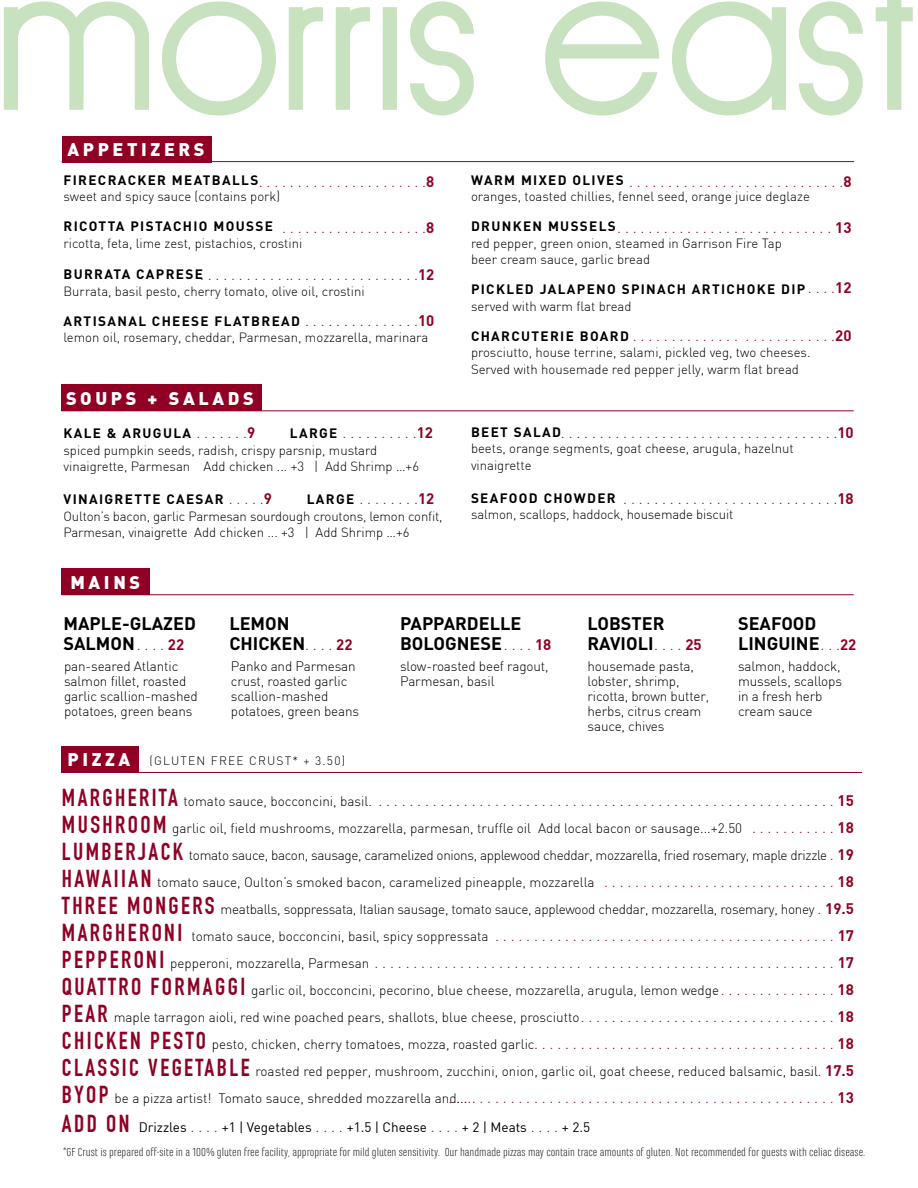
<style>
.page{position:relative;width:918px;height:1188px;background:#fff}
.page>*{position:absolute;margin:0;border:0;box-sizing:border-box;transform-origin:0 0}
.t1{font:700 18px/19.5px "DIN";color:#000}
.t2{font:900 18px "DIN";letter-spacing:.2em;color:#fff}
.t3{font:300 15px/27px "DIN";color:#8f0024;text-align:right}
.t4{font:300 13.5px/15px "DIN";letter-spacing:-.01em;color:#000}
.t5{font:700 13.5px "DIN";letter-spacing:.1em;color:#000}
.t6{font:13.5px "DIN";color:#000}
.t7{font:300 13.2px/16.5px "DIN";color:#000}
.t8{font:300 12px "Marianina FY";color:#000}
.t9{font:300 12px "DIN";letter-spacing:.1em;color:#000}
.s1{font-weight:700}
.s2{font-weight:300;font-size:15px;color:#8f0024}
.s3{font-size:15px;color:#8f0024}
.s4{font-weight:700;font-size:13.5px;color:#000}
.s5{font-family:"DIN Condensed";font-weight:700;font-size:24px;color:#8f0024}
</style>
<div class="page">
<svg style="left:4px;top:1px;width:145px;height:109px"></svg>
<svg style="left:162px;top:1px;width:114px;height:114px"></svg>
<svg style="left:289px;top:7px;width:34px;height:103px"></svg>
<svg style="left:336px;top:7px;width:34px;height:103px"></svg>
<svg style="left:383px;top:7px;width:14px;height:103px"></svg>
<svg style="left:410px;top:1px;width:64px;height:114px"></svg>
<svg style="left:545px;top:1px;width:114px;height:114px"></svg>
<svg style="left:672px;top:1px;width:114px;height:114px"></svg>
<svg style="left:799px;top:1px;width:64px;height:114px"></svg>
<svg style="left:876px;top:0;width:37px;height:110px"></svg>
<hr style="left:62px;top:161px;width:792px;height:1px;background:#8f0024">
<hr style="left:62px;top:410px;width:792px;height:1px;background:#8f0024">
<hr style="left:62px;top:772px;width:800px;height:1px;background:#8f0024">
<div style="left:62px;top:746px;width:77px;height:26px;background:#8f0024"></div>
<div style="left:62px;top:385px;width:200px;height:26px;background:#8f0024"></div>
<hr style="left:62px;top:594px;width:792px;height:1px;background:#8f0024">
<div style="left:62px;top:569px;width:88px;height:26px;background:#8f0024"></div>
<div style="left:62px;top:136px;width:150px;height:27px;background:#8f0024"></div>
<h1 class="t2" style="left:68px;top:140px;width:139px">APPETIZERS</h1>
<p class="t5" style="left:64px;top:171px;width:196px">FIRECRACKER MEATBALLS</p>
<p class="t7" style="left:64px;top:189px;width:218px">sweet and spicy sauce (contains pork)</p>
<p class="t5" style="left:63px;top:218px;width:211px">RICOTTA PISTACHIO MOUSSE</p>
<p class="t7" style="left:64px;top:235px;width:240px">ricotta, feta, lime zest, pistachios, crostini</p>
<p class="t5" style="left:64px;top:266px;width:141px">BURRATA CAPRESE</p>
<p class="t7" style="left:64px;top:283px;width:303px">Burrata, basil pesto, cherry tomato, olive oil, crostini</p>
<p class="t5" style="left:64px;top:312px;width:238px">ARTISANAL CHEESE FLATBREAD</p>
<p class="t7" style="left:64px;top:330px;width:366px">lemon oil, rosemary, cheddar, Parmesan, mozzarella, marinara</p>
<p class="t3" style="left:259px;top:168px;width:177px">. . . . . . . . . . . . . . . . . . . . . .<span class="s1">8</span></p>
<p class="t3" style="left:282px;top:215px;width:154px">. . . . . . . . . . . . . . . . . . .<span class="s1">8</span></p>
<p class="t3" style="left:200px;top:261px;width:236px">. . . . . . . . . . . .. . . . . . . . . . . . . . . . .<span class="s1">12</span></p>
<p class="t3" style="left:305px;top:308px;width:131px">. . . . . . . . . . . . . . .<span class="s1">10</span></p>
<h1 class="t2" style="left:66px;top:389px;width:189px">SOUPS + SALADS</h1>
<p class="t5" style="left:64px;top:424px;width:193px">KALE &amp; ARUGULA <span class="s2">. . . . . . .</span><span class="s3">9</span></p>
<p class="t3" style="left:290px;top:420px;width:145px"><span class="s4">LARGE</span> . . . . . . . . . .<span class="s1">12</span></p>
<p class="t7" style="left:64px;top:442px;width:357px">spiced pumpkin seeds, radish, crispy parsnip, mustard vinaigrette, Parmesan Add chicken ... +3 | Add Shrimp …+6</p>
<p class="t5" style="left:64px;top:490px;width:210px">VINAIGRETTE CAESAR <span class="s2">. . . . .</span><span class="s3">9</span></p>
<p class="t3" style="left:307px;top:486px;width:129px"><span class="s4">LARGE</span> . . . . . . . .<span class="s1">12</span></p>
<p class="t7" style="left:64px;top:508px;width:381px">Oulton’s bacon, garlic Parmesan sourdough croutons, lemon confit,<br>Parmesan, vinaigrette Add chicken ... +3 | Add Shrimp …+6</p>
<h1 class="t2" style="left:70px;top:573px;width:71px">MAINS</h1>
<p class="t5" style="left:471px;top:171px;width:154px">WARM MIXED OLIVES</p>
<p class="t7" style="left:471px;top:189px;width:340px">oranges, toasted chillies, fennel seed, orange juice deglaze</p>
<p class="t5" style="left:471px;top:218px;width:146px">DRUNKEN MUSSELS</p>
<p class="t7" style="left:471px;top:235px;width:312px">red pepper, green onion, steamed in Garrison Fire Tap beer cream sauce, garlic bread</p>
<p class="t5" style="left:471px;top:281px;width:336px">PICKLED JALAPENO SPINACH ARTICHOKE DIP</p>
<p class="t7" style="left:471px;top:298px;width:162px">served with warm flat bread</p>
<p class="t5" style="left:471px;top:327px;width:159px">CHARCUTERIE BOARD</p>
<p class="t7" style="left:471px;top:345px;width:341px">prosciutto, house terrine, salami, pickled veg, two cheeses.<br>Served with housemade red pepper jelly, warm flat bread</p>
<p class="t3" style="left:629px;top:168px;width:224px">. . . . . . . . . . . . . . . . . . . . . . . . . . . .<span class="s1">8</span></p>
<p class="t3" style="left:617px;top:215px;width:236px">. . . . . . . . . . . . . . . . . . . . . . . . . . . . <span class="s1">13</span></p>
<p class="t3" style="left:808px;top:275px;width:45px">. . . .<span class="s1">12</span></p>
<p class="t3" style="left:633px;top:323px;width:220px">. . . . . . . . . . . . . . . . . . . . . . . . . .<span class="s1">20</span></p>
<p class="t3" style="left:561px;top:419px;width:294px">. . . . . . . . . . . . . . . . . . . . . . . . . . . . . . . . . . . .<span class="s1">10</span></p>
<p class="t5" style="left:471px;top:423px;width:92px">BEET SALAD</p>
<p class="t7" style="left:471px;top:441px;width:324px">beets, orange segments, goat cheese, arugula, hazelnut vinaigrette</p>
<p class="t5" style="left:471px;top:489px;width:146px">SEAFOOD CHOWDER</p>
<p class="t7" style="left:471px;top:507px;width:264px">salmon, scallops, haddock, housemade biscuit</p>
<p class="t3" style="left:623px;top:485px;width:232px">. . . . . . . . . . . . . . . . . . . . . . . . . . . .<span class="s1">18</span></p>
<h1 class="t1" style="left:63px;top:613px;width:134px">MAPLE-GLAZED<br>SALMON</h1>
<h1 class="t1" style="left:400px;top:613px;width:123px">PAPPARDELLE<br>BOLOGNESE</h1>
<p class="t4" style="left:231px;top:659px;width:130px">Panko and Parmesan crust, roasted garlic scallion-mashed potatoes, green beans</p>
<h1 class="t1" style="left:229px;top:613px;width:77px">LEMON<br>CHICKEN</h1>
<p class="t3" style="left:137px;top:632px;width:49px">. . . . <span class="s1">22</span></p>
<p class="t3" style="left:305px;top:632px;width:49px">. . . . <span class="s1">22</span></p>
<p class="t3" style="left:504px;top:632px;width:49px">. . . . <span class="s1">18</span></p>
<p class="t4" style="left:400px;top:659px;width:150px">slow-roasted beef ragout,<br>Parmesan, basil</p>
<p class="t4" style="left:64px;top:659px;width:135px">pan-seared Atlantic salmon fillet, roasted garlic scallion-mashed potatoes, green beans</p>
<h1 class="t2" style="left:68px;top:750px;width:64px">PIZZA</h1>
<p class="t9" style="left:150px;top:754px;width:197px">(GLUTEN FREE CRUST* + 3.50)</p>
<h1 class="t1" style="left:588px;top:613px;width:116px">LOBSTER<br>RAVIOLI<span class="s2">. . . .</span> <span class="s3">25</span></h1>
<p class="t4" style="left:588px;top:659px;width:123px">housemade pasta, lobster, shrimp, ricotta, brown butter, herbs, citrus cream sauce, chives</p>
<h1 class="t1" style="left:738px;top:613px;width:83px">SEAFOOD<br>LINGUINE</h1>
<p class="t4" style="left:738px;top:659px;width:105px">salmon, haddock, mussels, scallops in a fresh herb cream sauce</p>
<p class="t3" style="left:821px;top:631px;width:37px">. . .<span class="s1">22</span></p>
<p class="t4" style="left:62px;top:788px;width:767px;line-height:27px"><span class="s5">MARGHERITA</span> tomato sauce, bocconcini, basil.<br><span class="s5">MUSHROOM</span> garlic oil, field mushrooms, mozzarella, parmesan, truffle oil Add local bacon or sausage...+2.50<br><span class="s5">LUMBERJACK</span> tomato sauce, bacon, sausage, caramelized onions, applewood cheddar, mozzarella, fried rosemary, maple drizzle <span class="s5">HAWAIIAN</span> tomato sauce, Oulton’s smoked bacon, caramelized pineapple, mozzarella<br><span class="s5">THREE MONGERS</span> meatballs, soppressata, Italian sausage, tomato sauce, applewood cheddar, mozzarella, rosemary, honey <span class="s5">MARGHERONI</span> tomato sauce, bocconcini, basil, spicy soppressata<br><span class="s5">PEPPERONI</span> pepperoni, mozzarella, Parmesan<br><span class="s5">QUATTRO FORMAGGI</span> garlic oil, bocconcini, pecorino, blue cheese, mozzarella, arugula, lemon wedge<br><span class="s5">PEAR</span> maple tarragon aioli, red wine poached pears, shallots, blue cheese, prosciutto<br><span class="s5">CHICKEN PESTO</span> pesto, chicken, cherry tomatoes, mozza, roasted garlic<br><span class="s5">CLASSIC VEGETABLE</span> roasted red pepper, mushroom, zucchini, onion, garlic oil, goat cheese, reduced balsamic, basil <span class="s5">BYOP</span> be a pizza artist! Tomato sauce, shredded mozzarella and...<span class="s3">.</span></p>
<p class="t3" style="left:375px;top:788px;width:481px">. . . . . . . . . . . . . . . . . . . . . . . . . . . . . . . . . . . . . . . . . . . . . . . . . . . . . . . . . . . <span class="s1">15 </span>. . . . . . . . . . . <span class="s1">18<br></span>. <span class="s1">19<br></span>. . . . . . . . . . . . . . . . . . . . . . . . . . . . . . <span class="s1">18<br></span>. <span class="s1">19.5<br></span>. . . . . . . . . . . . . . . . . . . . . . . . . . . . . . . . . . . . . . . . . . . . <span class="s1">17<br></span>. . . . . . . . . . . . . . . . . . . . . . . . . . . . . . . . . . . . . . . . . . . . . . . . . . . . . . . . . . . <span class="s1">17 </span>. . . . . . . . . . . . . . . . . <span class="s1">18<br></span>. . . . . . . . . . . . . . . . . . . . . . . . . . . . . . . . . <span class="s1">18<br></span>. . . . . . . . . . . . . . . . . . . . . . . . . . . . . . . . . . . . . . . <span class="s1">18<br></span>. . <span class="s1">17.5<br></span>. . . . . . . . . . . . . . . . . . . . . . . . . . . . . . . . . . . . . . . . . . . . . . . . . . <span class="s1">13</span></p>
<p class="t6" style="left:62px;top:1120px;width:530px"><span class="s5">ADD ON</span> Drizzles <span class="s2">. . . .</span> +1 | Vegetables <span class="s2">. . . .</span> +1.5 | Cheese <span class="s2">. . . .</span> + 2 | Meats <span class="s2">. . . .</span> + 2.5</p>
<p class="t8" style="left:63px;top:1145px;width:804px">*GF Crust is prepared off-site in a 100% gluten free facility, appropriate for mild gluten sensitivity. Our handmade pizzas may contain trace amounts of gluten. Not recommended for guests with celiac disease.</p>
</div>
